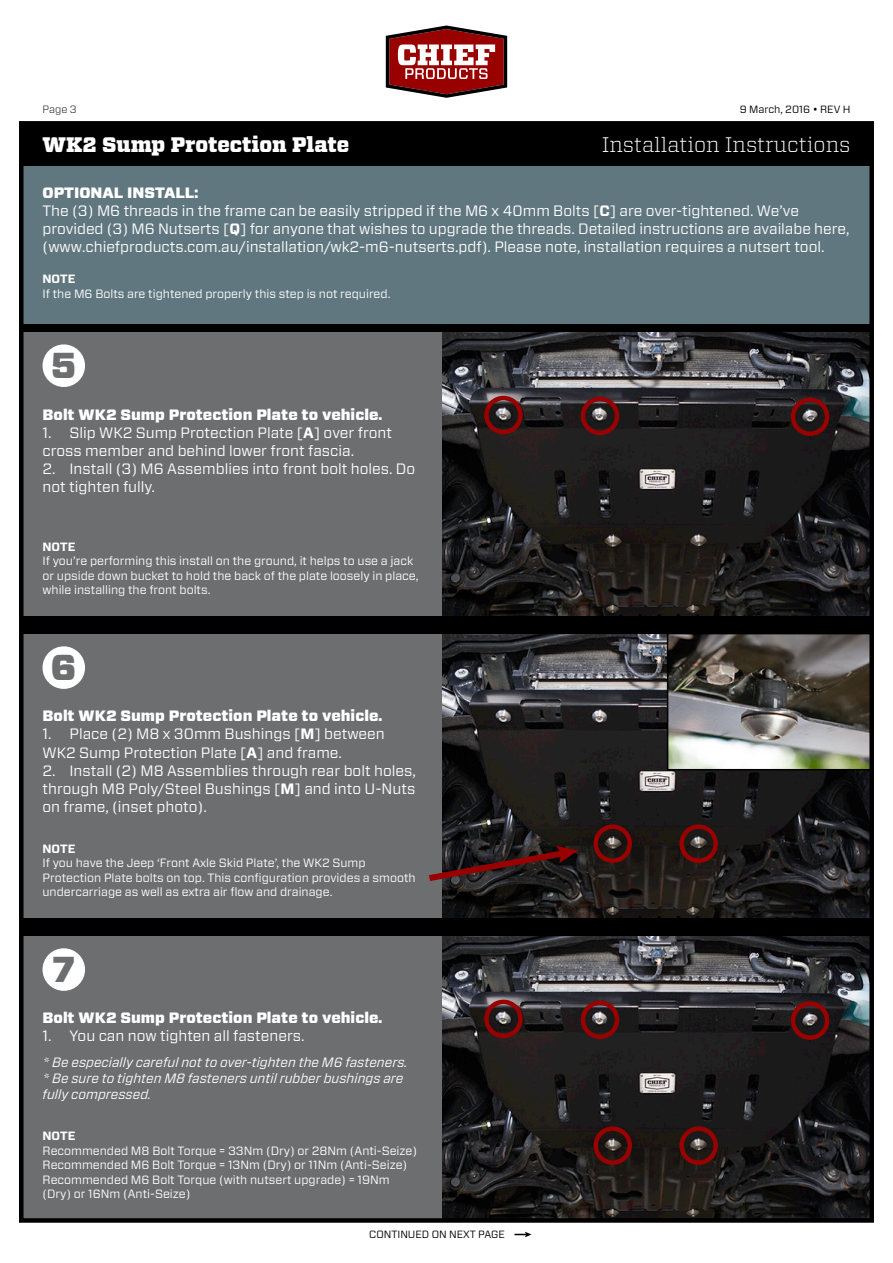
<style>
.page{position:relative;width:893px;height:1263px;background:#fff}
.page>*{position:absolute;margin:0;border:0;box-sizing:border-box;transform-origin:0 0}
.t1{font:900 36px "Forza";color:#6d6e70}
.t2{font:300 21px "Vitesse";color:#fff}
.t3{font:900 21px "Vitesse";color:#fff}
.t4{font:15px/18px "Forza";color:#fff}
.t5{font:900 15px "Forza";color:#fff}
.t6{font:italic 13.5px/16.2px "Forza";color:#fff}
.t7{font:12px/14.4px "Forza";color:#fff}
.t8{font:700 12px "Forza";color:#fff}
.t9{font:10.5px "Forza";color:#000}
.t10{font:300 10.5px "Forza";color:#000}
.s1{font-weight:900}
.s2{font-weight:700}
</style>
<div class="page">
<img style="left:442px;top:634px;width:427px;height:284px">
<div style="left:593px;top:824px;width:39px;height:39px;border:4px solid #900;border-radius:50%"></div>
<div style="left:679px;top:824px;width:39px;height:39px;border:4px solid #900;border-radius:50%"></div>
<img style="left:442px;top:935px;width:427px;height:283px">
<div style="left:484px;top:1000px;width:39px;height:38px;border:4px solid #900;border-radius:50%"></div>
<div style="left:791px;top:1001px;width:38px;height:39px;border:4px solid #900;border-radius:50%"></div>
<div style="left:581px;top:1000px;width:38px;height:39px;border:4px solid #900;border-radius:50%"></div>
<img style="left:442px;top:332px;width:427px;height:285px">
<div style="left:21px;top:332px;width:421px;height:285px;background:#6d6e70"></div>
<div style="left:21px;top:634px;width:421px;height:284px;background:#6d6e70"></div>
<div style="left:21px;top:935px;width:421px;height:285px;background:#6d6e70"></div>
<div style="left:21px;top:617px;width:851px;height:17px;background:#000"></div>
<div style="left:21px;top:918px;width:851px;height:17px;background:#000"></div>
<div style="left:484px;top:396px;width:39px;height:38px;border:4px solid #900;border-radius:50%"></div>
<div style="left:791px;top:397px;width:38px;height:39px;border:4px solid #900;border-radius:50%"></div>
<div style="left:581px;top:397px;width:38px;height:38px;border:4px solid #900;border-radius:50%"></div>
<div style="left:43px;top:344px;width:42px;height:43px;background:#fff;border-radius:50%"></div>
<div style="left:43px;top:948px;width:42px;height:43px;background:#fff;border-radius:50%"></div>
<div style="left:43px;top:646px;width:42px;height:43px;background:#fff;border-radius:50%"></div>
<svg style="left:514px;top:1232px;width:17px;height:5px"></svg>
<svg style="left:429px;top:846px;width:149px;height:39px;background:#3a2121"></svg>
<div style="left:593px;top:1126px;width:39px;height:39px;border:4px solid #900;border-radius:50%"></div>
<div style="left:679px;top:1126px;width:39px;height:39px;border:4px solid #900;border-radius:50%"></div>
<div style="left:21px;top:323px;width:851px;height:9px;background:#000"></div>
<div style="left:21px;top:166px;width:851px;height:157px;background:#617780"></div>
<img style="left:670px;top:636px;width:199px;height:131px">
<div style="left:667px;top:633px;width:205px;height:137px;border:2px solid #000"></div>
<div style="left:21px;top:123px;width:851px;height:43px;background:#000"></div>
<svg style="left:386px;top:26px;width:121px;height:72px"></svg>
<div style="left:19px;top:121px;width:855px;height:1102px;border:4px solid #000"></div>
<p class="t10" style="left:43px;top:102px;width:36px">Page 3</p>
<p class="t9" style="left:740px;top:102px;width:112px">9 March, 2016 • REV H</p>
<h2 class="t3" style="left:43px;top:130px;width:308px">WK2 Sump Protection Plate</h2>
<h2 class="t2" style="left:602px;top:130px;width:250px">Installation Instructions</h2>
<p class="t4" style="left:43px;top:184px;width:808px"><span class="s1">OPTIONAL INSTALL:<br></span>The (3) M6 threads in the frame can be easily stripped if the M6 x 40mm Bolts [<span class="s2">C</span>] are over-tightened. We’ve provided (3) M6 Nutserts [<span class="s2">Q</span>] for anyone that wishes to upgrade the threads. Detailed instructions are availabe here, (www.chiefproducts.com.au/installation/wk2-m6-nutserts.pdf). Please note, installation requires a nutsert tool.</p>
<p class="t8" style="left:43px;top:271px;width:34px">NOTE</p>
<p class="t7" style="left:43px;top:286px;width:349px">If the M6 Bolts are tightened properly this step is not required.</p>
<h1 class="t1" style="left:51px;top:341px;width:27px">5</h1>
<p class="t5" style="left:43px;top:404px;width:341px">Bolt WK2 Sump Protection Plate to vehicle.</p>
<p class="t4" style="left:43px;top:423px;width:351px">1. Slip WK2 Sump Protection Plate [<span class="s2">A</span>] over front cross member and behind lower front fascia.</p>
<p class="t4" style="left:43px;top:459px;width:374px">2. Install (3) M6 Assemblies into front bolt holes. Do not tighten fully.</p>
<p class="t8" style="left:43px;top:539px;width:34px">NOTE</p>
<p class="t7" style="left:43px;top:554px;width:377px">If you’re performing this install on the ground, it helps to use a jack or upside down bucket to hold the back of the plate loosely in place, while installing the front bolts.</p>
<h1 class="t1" style="left:51px;top:643px;width:27px">6</h1>
<p class="t5" style="left:43px;top:706px;width:341px">Bolt WK2 Sump Protection Plate to vehicle.</p>
<p class="t4" style="left:43px;top:725px;width:344px">1. Place (2) M8 x 30mm Bushings [<span class="s2">M</span>] between<br>WK2 Sump Protection Plate [<span class="s2">A</span>] and frame.</p>
<p class="t4" style="left:43px;top:761px;width:375px;text-align:justify">2. Install (2) M8 Assemblies through rear bolt holes, through M8 Poly/Steel Bushings [<span class="s2">M</span>] and into U-Nuts on frame, (inset photo).</p>
<p class="t8" style="left:43px;top:841px;width:34px">NOTE</p>
<p class="t7" style="left:43px;top:856px;width:375px">If you have the Jeep ‘Front Axle Skid Plate’, the WK2 Sump<br>Protection Plate bolts on top. This configuration provides a smooth undercarriage as well as extra air flow and drainage.</p>
<h1 class="t1" style="left:52px;top:945px;width:25px">7</h1>
<p class="t5" style="left:43px;top:1008px;width:341px">Bolt WK2 Sump Protection Plate to vehicle.</p>
<p class="t4" style="left:43px;top:1027px;width:263px">1. You can now tighten all fasteners.</p>
<p class="t6" style="left:43px;top:1053px;width:367px">* Be especially careful not to over-tighten the M6 fasteners. * Be sure to tighten M8 fasteners until rubber bushings are fully compressed.</p>
<p class="t8" style="left:43px;top:1128px;width:34px">NOTE</p>
<p class="t7" style="left:43px;top:1143px;width:376px">Recommended M8 Bolt Torque = 33Nm (Dry) or 28Nm (Anti-Seize)<br>Recommended M6 Bolt Torque = 13Nm (Dry) or 11Nm (Anti-Seize)<br>Recommended M6 Bolt Torque (with nutsert upgrade) = 19Nm (Dry) or 16Nm (Anti-Seize)</p>
<p class="t9" style="left:369px;top:1227px;width:137px">CONTINUED ON NEXT PAGE</p>
</div>
